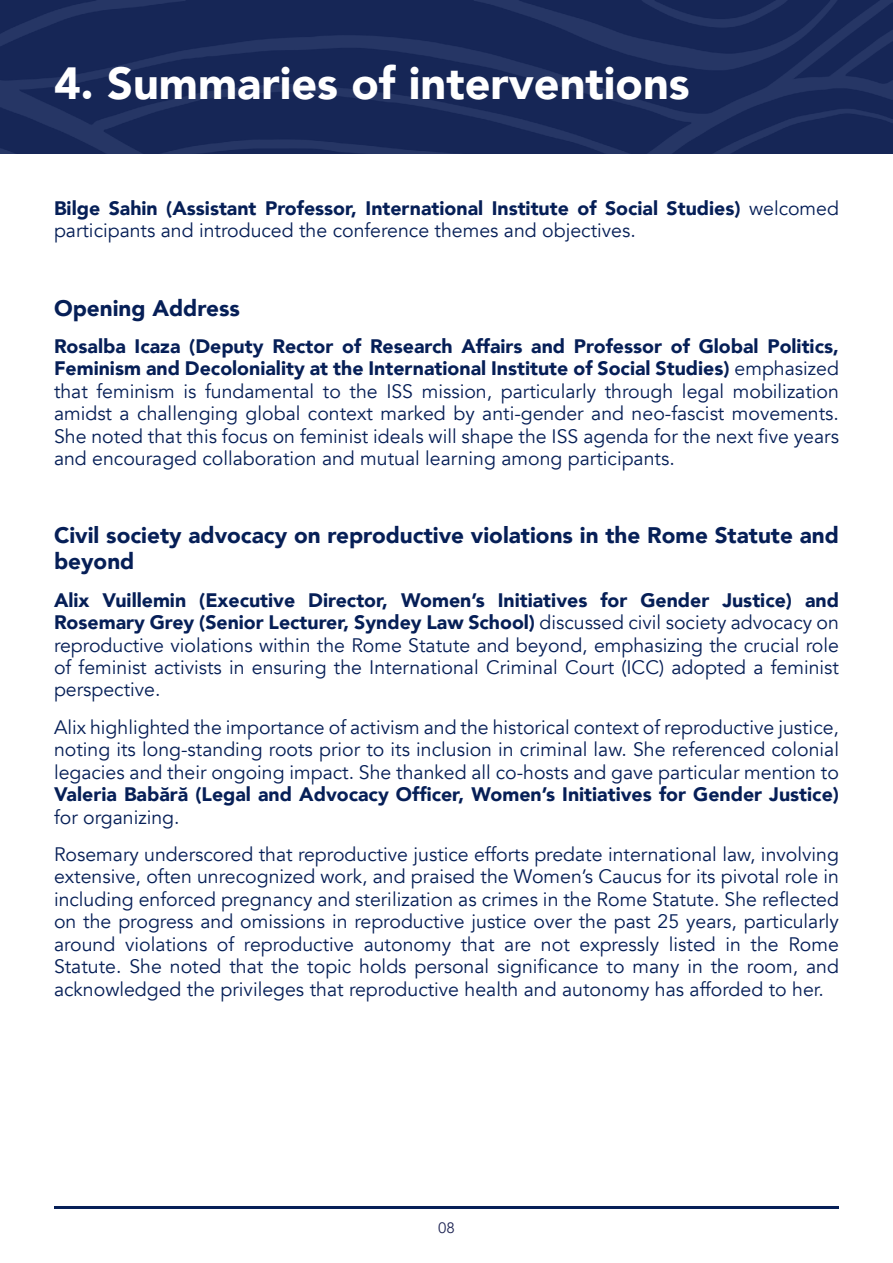
<style>
.page{position:relative;width:893px;height:1263px;background:#fff}
.page>*{position:absolute;margin:0;border:0;box-sizing:border-box;transform-origin:0 0}
.t1{font:900 45px "Avenir";color:#fff}
.t2{font:900 22.5px/25.8px "Avenir";color:#061f57}
.t3{font:19.5px/22.4px "Avenir";color:#061f57;text-align:justify}
.t4{font:900 19.5px/22.5px "Avenir";color:#061f57}
.t5{font:15px "Avenir";color:#1f2554}
.s1{font-weight:400}
.s2{font-weight:900}
</style>
<div class="page">
<hr style="left:54px;top:1206px;width:785px;height:3px;background:#061f57">
<img style="left:0;top:0;width:893px;height:153px">
<h1 class="t1" style="left:54px;top:45px;width:637px">4. Summaries of interventions</h1>
<p class="t4" style="left:54px;top:196px;width:786px">Bilge Sahin (Assistant Professor, International Institute of Social Studies) <span class="s1">welcomed participants and introduced the conference themes and objectives.</span></p>
<p class="t2" style="left:54px;top:294px;width:187px">Opening Address</p>
<p class="t3" style="left:54px;top:335px;width:786px"><span class="s2">Rosalba Icaza (Deputy Rector of Research Affairs and Professor of Global Politics, Feminism and Decoloniality at the International Institute of Social Studies)</span> emphasized that feminism is fundamental to the ISS mission, particularly through legal mobilization amidst a challenging global context marked by anti-gender and neo-fascist movements.<br>She noted that this focus on feminist ideals will shape the ISS agenda for the next five years and encouraged collaboration and mutual learning among participants.</p>
<p class="t2" style="left:54px;top:522px;width:786px">Civil society advocacy on reproductive violations in the Rome Statute and beyond</p>
<p class="t3" style="left:54px;top:589px;width:786px"><span class="s2">Alix Vuillemin (Executive Director, Women’s Initiatives for Gender Justice) and Rosemary Grey (Senior Lecturer, Syndey Law School)</span> discussed civil society advocacy on reproductive violations within the Rome Statute and beyond, emphasizing the crucial role of feminist activists in ensuring the International Criminal Court (ICC) adopted a feminist perspective.</p>
<p class="t3" style="left:54px;top:716px;width:786px">Alix highlighted the importance of activism and the historical context of reproductive justice, noting its long-standing roots prior to its inclusion in criminal law. She referenced colonial legacies and their ongoing impact. She thanked all co-hosts and gave particular mention to</p>
<p class="t4" style="left:54px;top:783px;width:786px">Valeria Babără (Legal and Advocacy Officer, Women’s Initiatives for Gender Justice)</p>
<p class="t3" style="left:54px;top:798px;width:786px;line-height:37.3px">for organizing.<br>Rosemary underscored that reproductive justice efforts predate international law, involving</p>
<p class="t3" style="left:54px;top:866px;width:786px">extensive, often unrecognized work, and praised the Women’s Caucus for its pivotal role in including enforced pregnancy and sterilization as crimes in the Rome Statute. She reflected on the progress and omissions in reproductive justice over the past 25 years, particularly around violations of reproductive autonomy that are not expressly listed in the Rome Statute. She noted that the topic holds personal significance to many in the room, and acknowledged the privileges that reproductive health and autonomy has afforded to her.</p>
<p class="t5" style="left:438px;top:1218px;width:18px">08</p>
</div>
